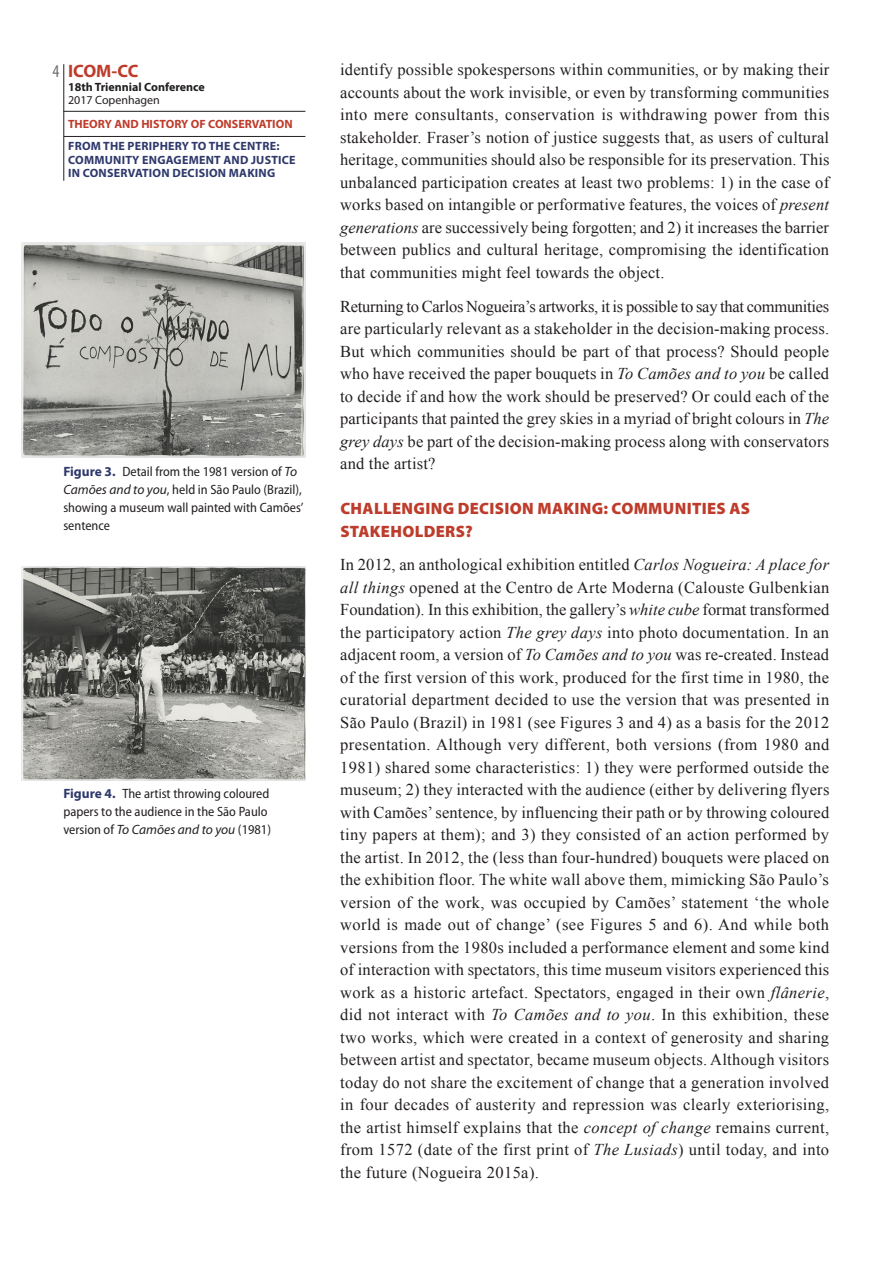
<style>
.page{position:relative;width:893px;height:1263px;background:#fff}
.page>*{position:absolute;margin:0;border:0;box-sizing:border-box;transform-origin:0 0}
.t1{font:700 18px "Myriad Pro";letter-spacing:-.015em;color:#be3c2b}
.t2{font:condensed 18px "Myriad Pro";color:#6c6d70}
.Texto-Corpo{font:16.5px/22.5px "Times New Roman";letter-spacing:.01em;color:#231f20;text-align:justify}
.Titulo{font:900 16.5px/22.5px "Myriad Pro";letter-spacing:.02em;color:#be3c2b}
.Legenda-Imagem{font:semi-condensed 13.5px/18px "Myriad Pro";color:#231f20}
.t3{font:700 12px/13.5px "Myriad Pro";letter-spacing:.02em;color:#2e386b}
.t4{font:700 12px "Myriad Pro";color:#be3c2b}
.t5{font:700 12px "Myriad Pro";color:#231f20}
.t6{font:12px "Myriad Pro";color:#231f20}
.s1{font-weight:700;font-stretch:normal;color:#2e386b}
.s2{font-style:italic;font-stretch:normal}
.s3{font-style:italic}
</style>
<div class="page">
<hr style="left:64px;top:136px;width:241px;height:1px;background:#231f20">
<hr style="left:63px;top:111px;width:242px;height:1px;background:#231f20">
<hr style="left:64px;top:64px;width:1px;height:117px;background:#231f20">
<img style="left:21px;top:242px;width:285px;height:215px">
<img style="left:21px;top:566px;width:285px;height:214px">
<p class="t2" style="left:53px;top:60px;width:8px">4</p>
<p class="t1" style="left:68px;top:59px;width:72px">ICOM-CC</p>
<p class="t5" style="left:68px;top:79px;width:138px">18th Triennial Conference</p>
<p class="t6" style="left:68px;top:93px;width:93px">2017 Copenhagen</p>
<p class="t4" style="left:68px;top:117px;width:226px">THEORY AND HISTORY OF CONSERVATION</p>
<p class="t3" style="left:68px;top:139px;width:229px">FROM THE PERIPHERY TO THE CENTRE:<br>COMMUNITY ENGAGEMENT AND JUSTICE<br>IN CONSERVATION DECISION MAKING</p>
<p class="Legenda-Imagem" style="left:63px;top:462px;width:242px"><span class="s1">Figure 3.</span> Detail from the 1981 version of <span class="s2">To Camões and to you</span>, held in São Paulo (Brazil), showing a museum wall painted with Camões’ sentence</p>
<p class="Legenda-Imagem" style="left:63px;top:785px;width:209px"><span class="s1">Figure 4.</span> The artist throwing coloured papers to the audience in the São Paulo version of <span class="s2">To Camões and to you</span> (1981)</p>
<p class="Texto-Corpo" style="left:340px;top:58px;width:491px">identify possible spokespersons within communities, or by making their accounts about the work invisible, or even by transforming communities into mere consultants, conservation is withdrawing power from this stakeholder. Fraser’s notion of justice suggests that, as users of cultural heritage, communities should also be responsible for its preservation. This unbalanced participation creates at least two problems: 1) in the case of works based on intangible or performative features, the voices of <span class="s3">present generations</span> are successively being forgotten; and 2) it increases the barrier between publics and cultural heritage, compromising the identification that communities might feel towards the object.</p>
<p class="Texto-Corpo" style="left:340px;top:294px;width:491px">Returning to Carlos Nogueira’s artworks, it is possible to say that communities are particularly relevant as a stakeholder in the decision-making process.<br>But which communities should be part of that process? Should people who have received the paper bouquets in <span class="s3">To Camões and to you</span> be called to decide if and how the work should be preserved? Or could each of the participants that painted the grey skies in a myriad of bright colours in <span class="s3">The grey days</span> be part of the decision-making process along with conservators and the artist?</p>
<p class="Titulo" style="left:340px;top:496px;width:411px">CHALLENGING DECISION MAKING: COMMUNITIES AS<br>STAKEHOLDERS?</p>
<p class="Texto-Corpo" style="left:340px;top:553px;width:491px">In 2012, an anthological exhibition entitled <span class="s3">Carlos Nogueira: A place for all things</span> opened at the Centro de Arte Moderna (Calouste Gulbenkian Foundation). In this exhibition, the gallery’s <span class="s3">white cube</span> format transformed the participatory action <span class="s3">The grey days</span> into photo documentation. In an adjacent room, a version of <span class="s3">To Camões and to you</span> was re-created. Instead of the first version of this work, produced for the first time in 1980, the curatorial department decided to use the version that was presented in São Paulo (Brazil) in 1981 (see Figures 3 and 4) as a basis for the 2012 presentation. Although very different, both versions (from 1980 and 1981) shared some characteristics: 1) they were performed outside the museum; 2) they interacted with the audience (either by delivering flyers with Camões’ sentence, by influencing their path or by throwing coloured tiny papers at them); and 3) they consisted of an action performed by the artist. In 2012, the (less than four-hundred) bouquets were placed on the exhibition floor. The white wall above them, mimicking São Paulo’s version of the work, was occupied by Camões’ statement ‘the whole world is made out of change’ (see Figures 5 and 6). And while both versions from the 1980s included a performance element and some kind of interaction with spectators, this time museum visitors experienced this work as a historic artefact. Spectators, engaged in their own <span class="s3">flânerie</span>, did not interact with <span class="s3">To Camões and to you</span>. In this exhibition, these two works, which were created in a context of generosity and sharing between artist and spectator, became museum objects. Although visitors today do not share the excitement of change that a generation involved in four decades of austerity and repression was clearly exteriorising, the artist himself explains that the <span class="s3">concept of change</span> remains current, from 1572 (date of the first print of <span class="s3">The Lusiads</span>) until today, and into the future (Nogueira 2015a).</p>
</div>
